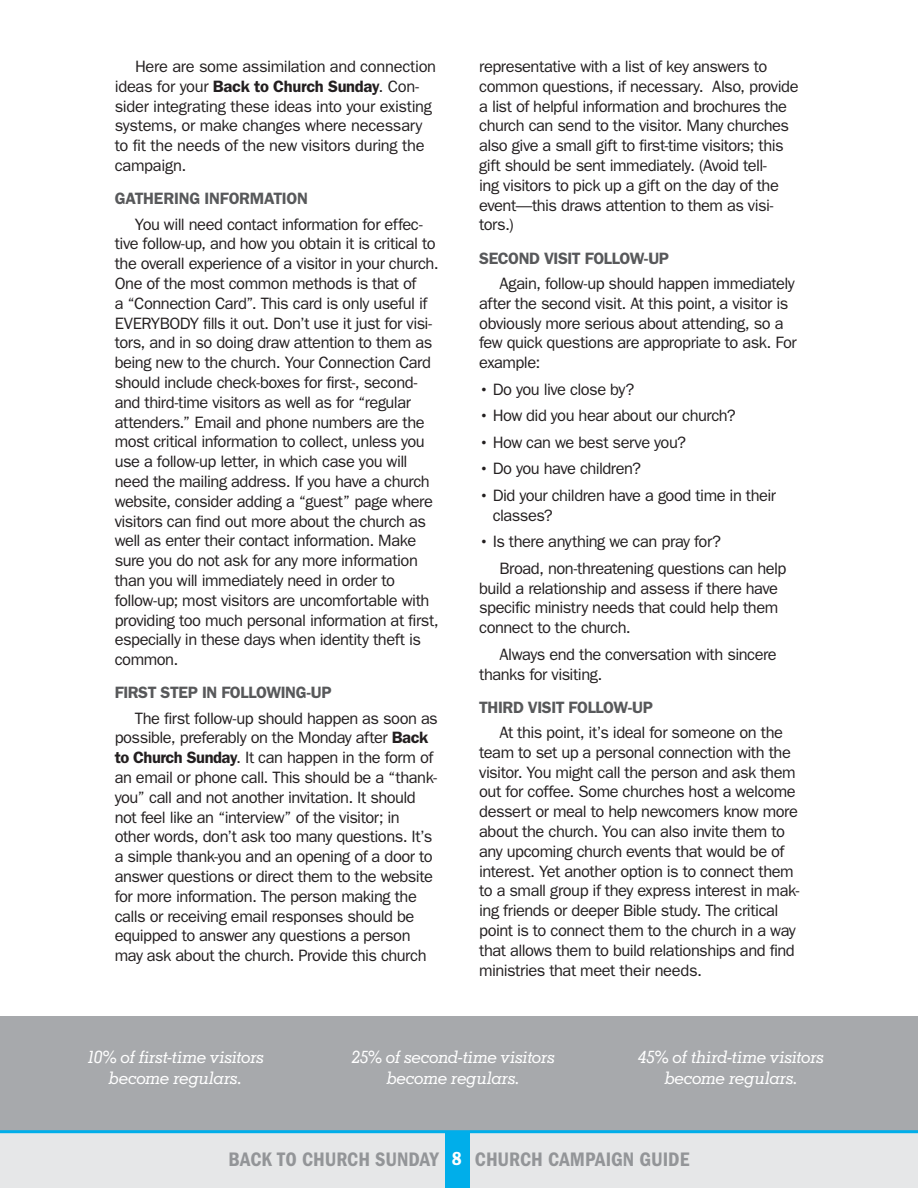
<style>
.page{position:relative;width:918px;height:1188px;background:#fff}
.page>*{position:absolute;margin:0;border:0;box-sizing:border-box;transform-origin:0 0}
.t1{font:20.25px "ITC Franklin Gothic Std Dm Cd";letter-spacing:-.005em;color:#939598}
.t2{font:italic 500 17.25px/20.7px "Memphis LT Std";letter-spacing:-.03em;color:#fff;text-align:center}
.t3{font:16.5px/19.8px "ITC Franklin Gothic Std";letter-spacing:-.03em;color:#231f20}
.t4{font:600 16.5px "ITC Franklin Gothic Std";letter-spacing:-.025em;color:#58595b}
.s1{font-weight:600}
.s2{font-weight:500}
.s3{font-size:19.5px;color:#fff}
</style>
<div class="page">
<div style="left:0;top:1017px;width:918px;height:171px;background:#a7a9ac"></div>
<div style="left:0;top:1132px;width:918px;height:56px;background:#e6e7e8"></div>
<div style="left:445px;top:1132px;width:25px;height:56px;background:#00aeea"></div>
<hr style="left:0;top:1130px;width:918px;height:3px;background:#00aeea">
<p class="t3" style="left:115px;top:57px;width:323px;text-indent:20px">Here are some assimilation and connection ideas for your <span class="s1">BACK TO CHURCH SUNDAY</span>. Con&shy;sider integrating these ideas into your existing systems, or make changes where necessary to fit the needs of the new visitors during the campaign.</p>
<p class="t4" style="left:115px;top:189px;width:195px">GATHERING INFORMATION</p>
<p class="t3" style="left:115px;top:214px;width:326px;text-indent:20px">You will need contact information for effec&shy;tive follow-up, and how you obtain it is critical to the overall experience of a visitor in your church.<br>One of the most common methods is that of<br>a “Connection Card”. This card is only useful if EVERYBODY fills it out. Don’t use it just for visi&shy;tors, and in so doing draw attention to them as being new to the church. Your Connection Card should include check-boxes for first-, second&shy;and third-time visitors as well as for “regular attenders.” Email and phone numbers are the most critical information to collect, unless you use a follow-up letter, in which case you will need the mailing address. If you have a church website, consider adding a “guest” page where visitors can find out more about the church as well as enter their contact information. Make sure you do not ask for any more information than you will immediately need in order to follow-up; most visitors are uncomfortable with providing too much personal information at first, especially in these days when identity theft is common.</p>
<p class="t4" style="left:115px;top:683px;width:207px">FI RST STEP IN FOLLOWING-UP</p>
<p class="t3" style="left:115px;top:708px;width:325px;text-indent:20px">The first follow-up should happen as soon as possible, preferably on the Monday after <span class="s1">BACK TO CHURCH SUNDAY</span>. It can happen in the form of an email or phone call. This should be a “thank&shy;you” call and not another invitation. It should not feel like an “interview” of the visitor; in other words, don’t ask too many questions. It’s a simple thank-you and an opening of a door to answer questions or direct them to the website for more information. The person making the calls or receiving email responses should be equipped to answer any questions a person may ask about the church. Provide this church</p>
<p class="t3" style="left:479px;top:57px;width:321px">representative with a list of key answers to common questions, if necessary. Also, provide a list of helpful information and brochures the church can send to the visitor. Many churches also give a small gift to first-time visitors; this gift should be sent immediately. (Avoid tell-<br>ing visitors to pick up a gift on the day of the event—this draws attention to them as visi&shy;tors.)</p>
<p class="t4" style="left:479px;top:248px;width:74px">SECOND VISIT</p>
<p class="t4" style="left:585px;top:248px;width:75px">FOLLOW-UP</p>
<p class="t3" style="left:479px;top:274px;width:319px;text-indent:20px">Again, follow-up should happen immediately after the second visit. At this point, a visitor is obviously more serious about attending, so a few quick questions are appropriate to ask. For example:</p>
<p class="t3" style="left:479px;top:379px;width:157px"><span class="s2">•</span> Do you live close by?</p>
<p class="t3" style="left:479px;top:406px;width:258px"><span class="s2">•</span> How did you hear about our church?</p>
<p class="t3" style="left:479px;top:432px;width:209px"><span class="s2">•</span> How can we best serve you?</p>
<p class="t3" style="left:479px;top:459px;width:163px"><span class="s2">•</span> Do you have children?</p>
<p class="t3" style="left:493px;top:486px;width:285px;text-indent:-13px"><span class="s2">•</span> Did your children have a good time in their classes?</p>
<p class="t3" style="left:499px;top:528px;width:288px;line-height:26.5px;text-indent:-20px"><span class="s2">•</span> Is there anything we can pray for?<br>Broad, non-threatening questions can help</p>
<p class="t3" style="left:479px;top:578px;width:301px;text-align:justify">build a relationship and assess if there have specific ministry needs that could help them connect to the church.</p>
<p class="t3" style="left:479px;top:644px;width:299px;text-indent:20px">Always end the conversation with sincere thanks for visiting.</p>
<p class="t4" style="left:479px;top:697px;width:57px">THIRD VISIT</p>
<p class="t4" style="left:569px;top:697px;width:75px">FOLLOW-UP</p>
<p class="t3" style="left:479px;top:723px;width:322px;text-indent:20px">At this point, it’s ideal for someone on the team to set up a personal connection with the visitor. You might call the person and ask them out for coffee. Some churches host a welcome dessert or meal to help newcomers know more about the church. You can also invite them to any upcoming church events that would be of interest. Yet another option is to connect them to a small group if they express interest in mak&shy;ing friends or deeper Bible study. The critical point is to connect them to the church in a way that allows them to build relationships and find ministries that meet their needs.</p>
<p class="t2" style="left:87px;top:1047px;width:179px">10% of first-time visitors become regulars.</p>
<p class="t2" style="left:352px;top:1047px;width:205px">25% of second-time visitors become regulars.</p>
<p class="t2" style="left:638px;top:1047px;width:188px">45% of third-time visitors become regulars.</p>
<p class="t1" style="left:229px;top:1147px;width:462px">BACK TO CHURCH SUNDAY <span class="s3">8</span> CHURCH CAMPAIGN GUIDE</p>
</div>
